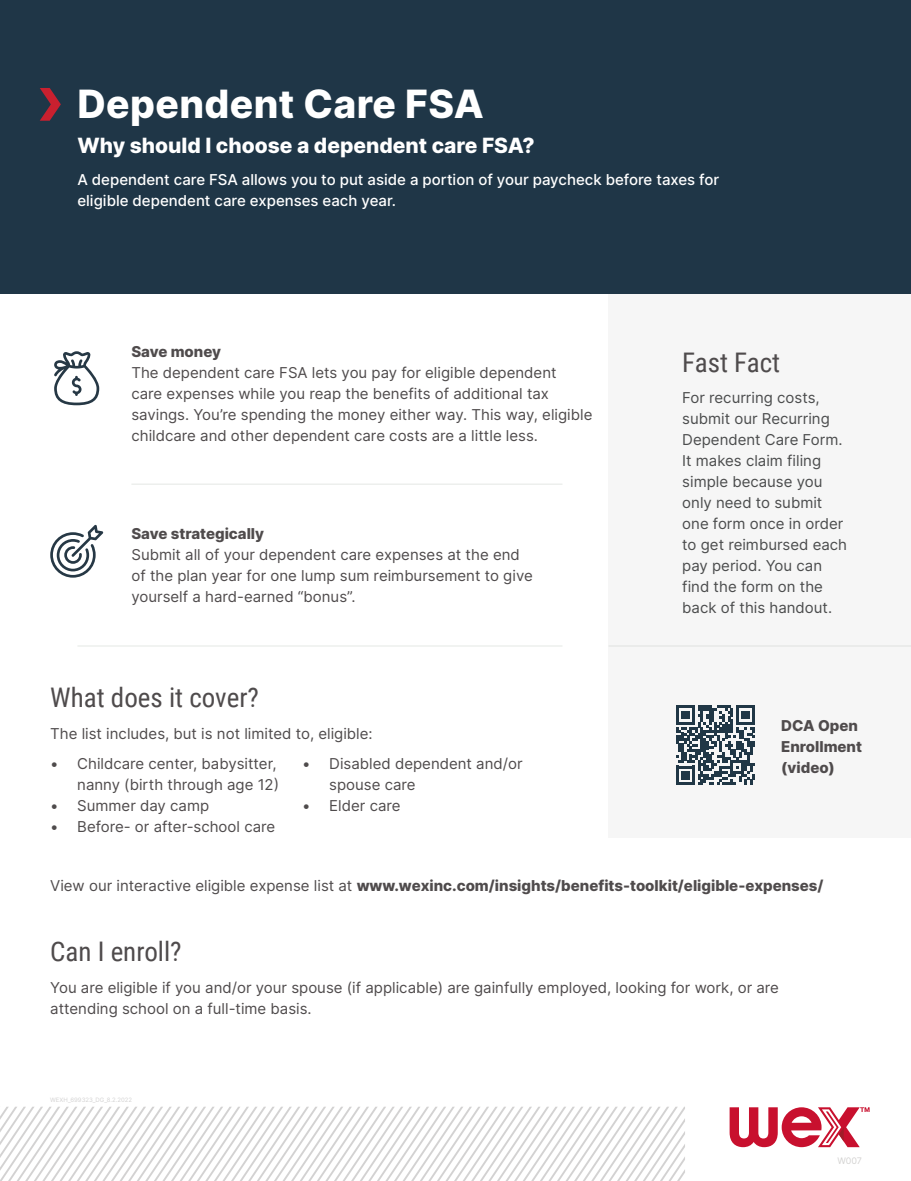
<style>
.page{position:relative;width:911px;height:1181px;background:#fff}
.page>*{position:absolute;margin:0;border:0;box-sizing:border-box;transform-origin:0 0}
.t1{font:800 39px "Inter";letter-spacing:.01em;color:#fff}
.H1__gray{font:27px "Roboto Condensed";color:#4f4b4c}
.Sub-title{font:800 21px "Inter";color:#fff}
.Paragraph__gray{font:15px/21px "Inter";color:#4f4b4c}
.Paragraph__gray-2{font:15px/21px "Inter";color:#4b4c4d}
.Paragraph__white{font:500 15px/21px "Inter";color:#fff}
.Paragraph__gray-3{font:800 15px "Inter";color:#4f4b4c}
.H2__gray{font:800 15px/21px "Inter";color:#4f4b4c}
.Job_number{font:9px "Inter";color:#d3d2d1}
.Workfront_Number_Gre{font:6px "Inter";color:#d3d2d2}
.s1{font-weight:400}
</style>
<div class="page">
<svg style="left:729px;top:1107px;width:140px;height:40px"></svg>
<div style="left:608px;top:293px;width:303px;height:545px;background:#f6f6f6"></div>
<div style="left:0;top:0;width:911px;height:293px;background:#1f3647"></div>
<hr style="left:131px;top:483px;width:431px;height:2px;background:#b5bfb5">
<hr style="left:77px;top:645px;width:485px;height:2px;background:#b5bfb5">
<svg style="left:40px;top:88px;width:21px;height:33px"></svg>
<hr style="left:608px;top:645px;width:303px;height:2px;background:#b5bfb5">
<svg style="left:676px;top:705px;width:79px;height:80px"></svg>
<svg style="left:54px;top:351px;width:45px;height:54px"></svg>
<svg style="left:50px;top:525px;width:53px;height:53px"></svg>
<svg style="left:0;top:1107px;width:685px;height:74px"></svg>
<p class="t1" style="left:77px;top:74px;width:408px">Dependent Care FSA</p>
<p class="Sub-title" style="left:77px;top:129px;width:459px">Why should I choose a dependent care FSA?</p>
<p class="Paragraph__white" style="left:77px;top:168px;width:643px">A dependent care FSA allows you to put aside a portion of your paycheck before taxes for eligible dependent care expenses each year.</p>
<p class="H2__gray" style="left:131px;top:340px;width:91px">Save money</p>
<p class="Paragraph__gray" style="left:131px;top:361px;width:462px">The dependent care FSA lets you pay for eligible dependent<br>care expenses while you reap the benefits of additional tax savings. You’re spending the money either way. This way, eligible childcare and other dependent care costs are a little less.</p>
<p class="H2__gray" style="left:131px;top:523px;width:134px">Save strategically</p>
<p class="Paragraph__gray" style="left:131px;top:544px;width:403px">Submit all of your dependent care expenses at the end of the plan year for one lump sum reimbursement to give yourself a hard-earned “bonus”.</p>
<p class="H1__gray" style="left:50px;top:679px;width:210px">What does it cover?</p>
<p class="Paragraph__gray" style="left:50px;top:723px;width:324px">The list includes, but is not limited to, eligible:</p>
<p class="Paragraph__gray" style="left:50px;top:753px;width:230px;text-align:right">• Childcare center, babysitter, nanny (birth through age 12)</p>
<p class="Paragraph__gray" style="left:50px;top:795px;width:160px">• Summer day camp</p>
<p class="Paragraph__gray" style="left:50px;top:816px;width:226px">• Before- or after-school care</p>
<p class="Paragraph__gray" style="left:329px;top:753px;width:195px;text-indent:-27px">• Disabled dependent and/or spouse care</p>
<p class="Paragraph__gray" style="left:302px;top:795px;width:100px">• Elder care</p>
<p class="H1__gray" style="left:682px;top:343px;width:99px">Fast Fact</p>
<p class="Paragraph__gray-2" style="left:682px;top:387px;width:166px">For recurring costs, submit our Recurring<br>Dependent Care Form.<br>It makes claim filing simple because you only need to submit one form once in order to get reimbursed each pay period. You can find the form on the back of this handout.</p>
<p class="H2__gray" style="left:781px;top:715px;width:82px">DCA Open<br>Enrollment (video)</p>
<p class="Paragraph__gray-3" style="left:50px;top:874px;width:775px"><span class="s1">View our interactive eligible expense list at</span> www.wexinc.com/insights/benefits-toolkit/eligible-expenses/</p>
<p class="H1__gray" style="left:50px;top:933px;width:133px">Can I enroll?</p>
<p class="Paragraph__gray" style="left:50px;top:977px;width:730px">You are eligible if you and/or your spouse (if applicable) are gainfully employed, looking for work, or are attending school on a full-time basis.</p>
<p class="Workfront_Number_Gre" style="left:50px;top:1095px;width:83px">WEXH_699323_DG_8.2.2022</p>
<p class="Job_number" style="left:837px;top:1154px;width:26px">W007</p>
</div>
